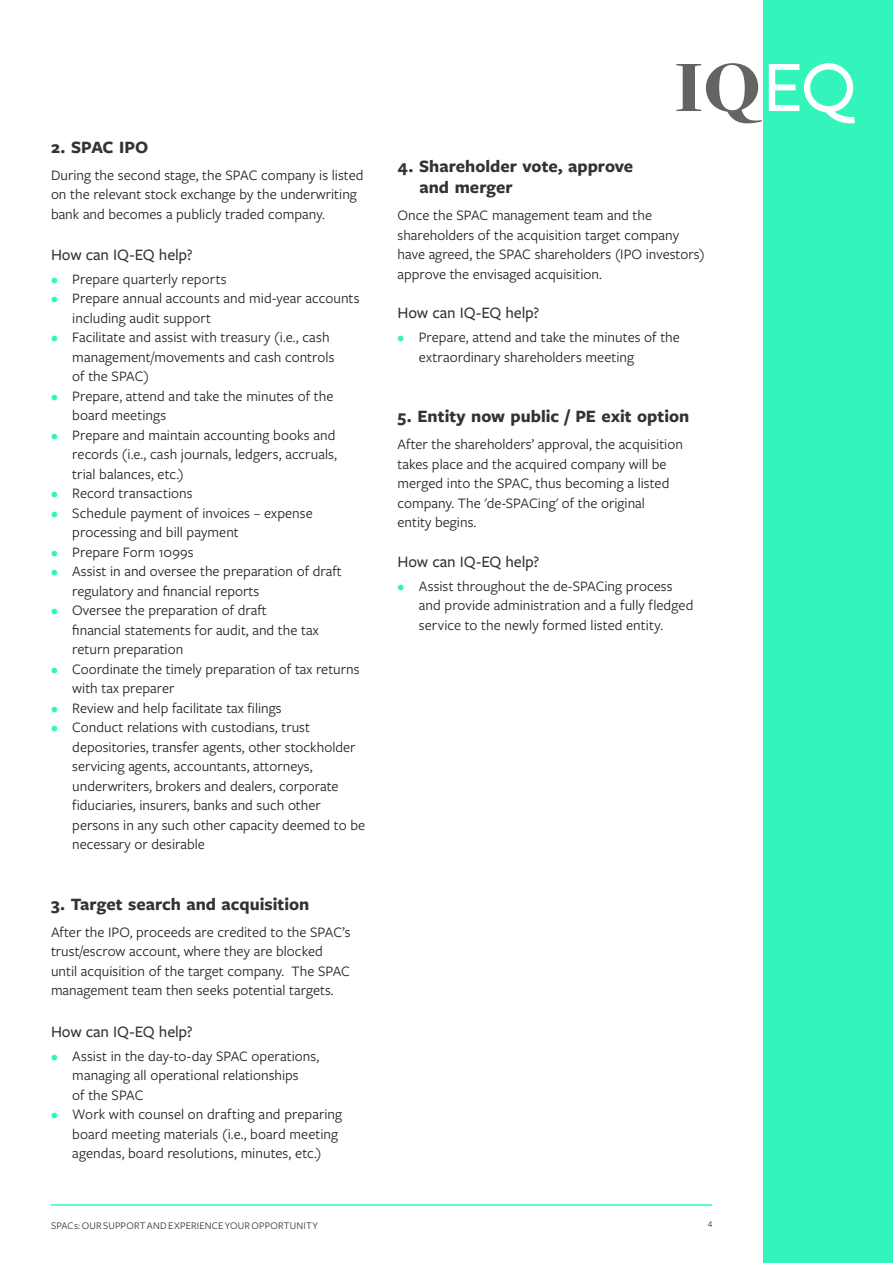
<style>
.page{position:relative;width:893px;height:1263px;background:#fff}
.page>*{position:absolute;margin:0;border:0;box-sizing:border-box;transform-origin:0 0}
.t1{font:700 18px/21.6px "Freight Sans";color:#333}
.t2{font:500 16.5px "Freight Sans";letter-spacing:-.01em;color:#333}
.t3{font:15px/19.5px "Freight Sans";color:#231f20}
.t4{font:10.5px "Freight Sans";letter-spacing:.02em;color:#333}
.t5{font:9px "Freight Sans Pro";color:#231f20}
.s1{font-family:"Freight Sans Pro";color:#33f4bb}
</style>
<div class="page">
<div style="left:763px;top:0;width:130px;height:1263px;background:#33f4bb"></div>
<hr style="left:51px;top:1204px;width:661px;height:2px;background:#33f5ba">
<svg style="left:676px;top:63px;width:86px;height:60px"></svg>
<svg style="left:769px;top:63px;width:86px;height:60px"></svg>
<p class="t1" style="left:51px;top:137px;width:99px">2. SPAC IPO</p>
<p class="t3" style="left:51px;top:165px;width:314px">During the second stage, the SPAC company is listed on the relevant stock exchange by the underwriting bank and becomes a publicly traded company.</p>
<p class="t2" style="left:51px;top:245px;width:143px">How can IQ-EQ help?</p>
<p class="t3" style="left:51px;top:269px;width:177px"><span class="s1">•</span> Prepare quarterly reports</p>
<p class="t3" style="left:72px;top:289px;width:289px;text-indent:-21px"><span class="s1">•</span> Prepare annual accounts and mid-year accounts including audit support</p>
<p class="t3" style="left:72px;top:328px;width:264px;text-indent:-21px"><span class="s1">•</span> Facilitate and assist with treasury (i.e., cash management/movements and cash controls of the SPAC)</p>
<p class="t3" style="left:72px;top:386px;width:263px;text-indent:-21px"><span class="s1">•</span> Prepare, attend and take the minutes of the board meetings</p>
<p class="t3" style="left:72px;top:425px;width:266px;text-align:justify;text-indent:-21px"><span class="s1">•</span> Prepare and maintain accounting books and records (i.e., cash journals, ledgers, accruals, trial balances, etc.)</p>
<p class="t3" style="left:51px;top:484px;width:143px"><span class="s1">•</span> Record transactions</p>
<p class="t3" style="left:72px;top:503px;width:242px;text-indent:-21px"><span class="s1">•</span> Schedule payment of invoices – expense processing and bill payment</p>
<p class="t3" style="left:51px;top:542px;width:144px"><span class="s1">•</span> Prepare Form 1099s</p>
<p class="t3" style="left:72px;top:562px;width:271px;text-indent:-21px"><span class="s1">•</span> Assist in and oversee the preparation of draft regulatory and financial reports</p>
<p class="t3" style="left:72px;top:601px;width:248px;text-indent:-21px"><span class="s1">•</span> Oversee the preparation of draft financial statements for audit, and the tax return preparation</p>
<p class="t3" style="left:72px;top:659px;width:289px;text-indent:-21px"><span class="s1">•</span> Coordinate the timely preparation of tax returns with tax preparer</p>
<p class="t3" style="left:51px;top:698px;width:232px"><span class="s1">•</span> Review and help facilitate tax filings</p>
<p class="t3" style="left:72px;top:718px;width:294px;text-indent:-21px"><span class="s1">•</span> Conduct relations with custodians, trust depositories, transfer agents, other stockholder servicing agents, accountants, attorneys, underwriters, brokers and dealers, corporate fiduciaries, insurers, banks and such other persons in any such other capacity deemed to be necessary or desirable</p>
<p class="t1" style="left:51px;top:894px;width:260px">3. Target search and acquisition</p>
<p class="t3" style="left:51px;top:922px;width:301px">After the IPO, proceeds are credited to the SPAC’s trust/escrow account, where they are blocked until acquisition of the target company. The SPAC management team then seeks potential targets.</p>
<p class="t2" style="left:51px;top:1022px;width:143px">How can IQ-EQ help?</p>
<p class="t3" style="left:72px;top:1046px;width:249px;text-indent:-21px"><span class="s1">•</span> Assist in the day-to-day SPAC operations, managing all operational relationships<br>of the SPAC</p>
<p class="t3" style="left:72px;top:1105px;width:272px;text-indent:-21px"><span class="s1">•</span> Work with counsel on drafting and preparing board meeting materials (i.e., board meeting agendas, board resolutions, minutes, etc.)</p>
<p class="t1" style="left:419px;top:156px;width:215px;text-indent:-22px">4. Shareholder vote, approve and merger</p>
<p class="t3" style="left:398px;top:206px;width:309px">Once the SPAC management team and the shareholders of the acquisition target company have agreed, the SPAC shareholders (IPO investors) approve the envisaged acquisition.</p>
<p class="t2" style="left:398px;top:304px;width:143px">How can IQ-EQ help?</p>
<p class="t3" style="left:419px;top:328px;width:263px;text-indent:-21px"><span class="s1">•</span> Prepare, attend and take the minutes of the extraordinary shareholders meeting</p>
<p class="t1" style="left:398px;top:406px;width:293px">5. Entity now public / PE exit option</p>
<p class="t3" style="left:398px;top:435px;width:287px">After the shareholders’ approval, the acquisition takes place and the acquired company will be merged into the SPAC, thus becoming a listed company. The 'de-SPACing' of the original<br>entity begins.</p>
<p class="t2" style="left:398px;top:552px;width:143px">How can IQ-EQ help?</p>
<p class="t3" style="left:419px;top:576px;width:276px;text-indent:-21px"><span class="s1">•</span> Assist throughout the de-SPACing process and provide administration and a fully fledged service to the newly formed listed entity.</p>
<p class="t4" style="left:51px;top:1220px;width:268px">SPACs: OUR SUPPORT AND EXPERIENCE YOUR OPPORTUNITY</p>
<p class="t5" style="left:708px;top:1218px;width:6px">4</p>
</div>
